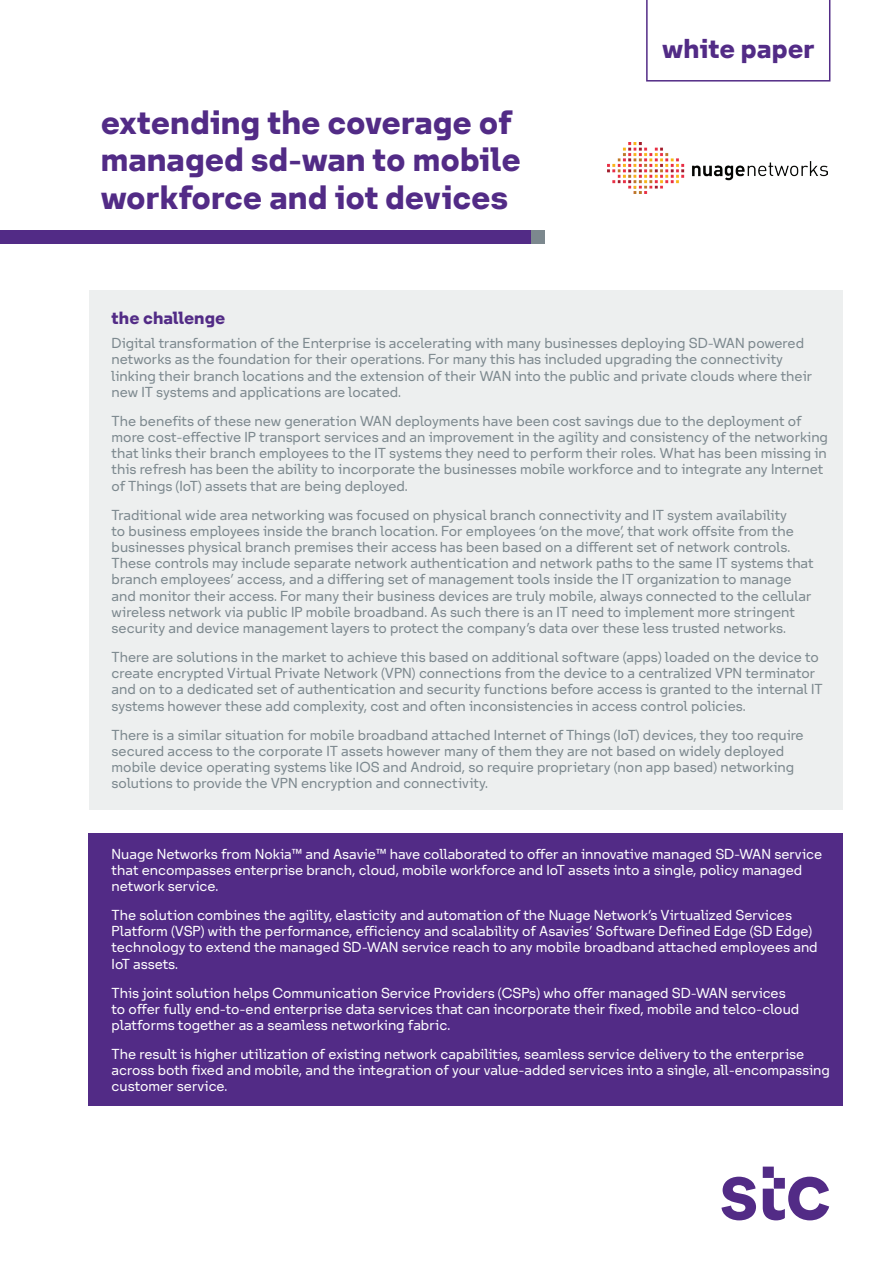
<style>
.page{position:relative;width:893px;height:1263px;background:#fff}
.page>*{position:absolute;margin:0;border:0;box-sizing:border-box;transform-origin:0 0}
.t1{font:700 31.5px/37.8px "STC";color:#522b86}
.t2{font:700 25.5px "STC";color:#522b86}
.t3{font:700 16.5px "STC";color:#522b86}
.t4{font:13.5px/16.2px "STC";color:#7c888e}
.t5{font:13.5px/16.2px "STC";color:#fff}
</style>
<div class="page">
<div style="left:89px;top:833px;width:754px;height:273px;background:#522b86"></div>
<div style="left:89px;top:290px;width:754px;height:520px;background:#edefef"></div>
<svg style="left:646px;top:0;width:184px;height:82px"></svg>
<div style="left:0;top:230px;width:535px;height:13px;background:#522b86"></div>
<div style="left:531px;top:230px;width:14px;height:13px;background:#7c888e"></div>
<svg style="left:721px;top:1166px;width:108px;height:54px"></svg>
<img style="left:608px;top:143px;width:219px;height:50px">
<h1 class="t1" style="left:101px;top:106px;width:422px">extending the coverage of managed sd-wan to mobile workforce and iot devices</h1>
<h2 class="t2" style="left:662px;top:32px;width:154px">white paper</h2>
<p class="t3" style="left:112px;top:307px;width:115px">the challenge</p>
<p class="t4" style="left:112px;top:336px;width:702px">Digital transformation of the Enterprise is accelerating with many businesses deploying SD-WAN powered networks as the foundation for their operations. For many this has included upgrading the connectivity linking their branch locations and the extension of their WAN into the public and private clouds where their new IT systems and applications are located.</p>
<p class="t4" style="left:112px;top:414px;width:718px">The benefits of these new generation WAN deployments have been cost savings due to the deployment of more cost-effective IP transport services and an improvement in the agility and consistency of the networking that links their branch employees to the IT systems they need to perform their roles. What has been missing in this refresh has been the ability to incorporate the businesses mobile workforce and to integrate any Internet of Things (IoT) assets that are being deployed.</p>
<p class="t4" style="left:112px;top:508px;width:704px">Traditional wide area networking was focused on physical branch connectivity and IT system availability<br>to business employees inside the branch location. For employees ‘on the move’, that work offsite from the businesses physical branch premises their access has been based on a different set of network controls.<br>These controls may include separate network authentication and network paths to the same IT systems that branch employees’ access, and a differing set of management tools inside the IT organization to manage and monitor their access. For many their business devices are truly mobile, always connected to the cellular wireless network via public IP mobile broadband. As such there is an IT need to implement more stringent security and device management layers to protect the company’s data over these less trusted networks.</p>
<p class="t4" style="left:112px;top:650px;width:713px">There are solutions in the market to achieve this based on additional software (apps) loaded on the device to create encrypted Virtual Private Network (VPN) connections from the device to a centralized VPN terminator and on to a dedicated set of authentication and security functions before access is granted to the internal IT systems however these add complexity, cost and often inconsistencies in access control policies.</p>
<p class="t4" style="left:112px;top:727px;width:694px">There is a similar situation for mobile broadband attached Internet of Things (IoT) devices, they too require secured access to the corporate IT assets however many of them they are not based on widely deployed mobile device operating systems like IOS and Android, so require proprietary (non app based) networking solutions to provide the VPN encryption and connectivity.</p>
<p class="t5" style="left:112px;top:847px;width:712px">Nuage Networks from Nokia™ and Asavie™ have collaborated to offer an innovative managed SD-WAN service that encompasses enterprise branch, cloud, mobile workforce and IoT assets into a single, policy managed network service.</p>
<p class="t5" style="left:112px;top:908px;width:708px">The solution combines the agility, elasticity and automation of the Nuage Network’s Virtualized Services Platform (VSP) with the performance, efficiency and scalability of Asavies’ Software Defined Edge (SD Edge) technology to extend the managed SD-WAN service reach to any mobile broadband attached employees and IoT assets.</p>
<p class="t5" style="left:112px;top:985px;width:689px">This joint solution helps Communication Service Providers (CSPs) who offer managed SD-WAN services to offer fully end-to-end enterprise data services that can incorporate their fixed, mobile and telco-cloud platforms together as a seamless networking fabric.</p>
<p class="t5" style="left:112px;top:1047px;width:720px">The result is higher utilization of existing network capabilities, seamless service delivery to the enterprise across both fixed and mobile, and the integration of your value-added services into a single, all-encompassing customer service.</p>
</div>
